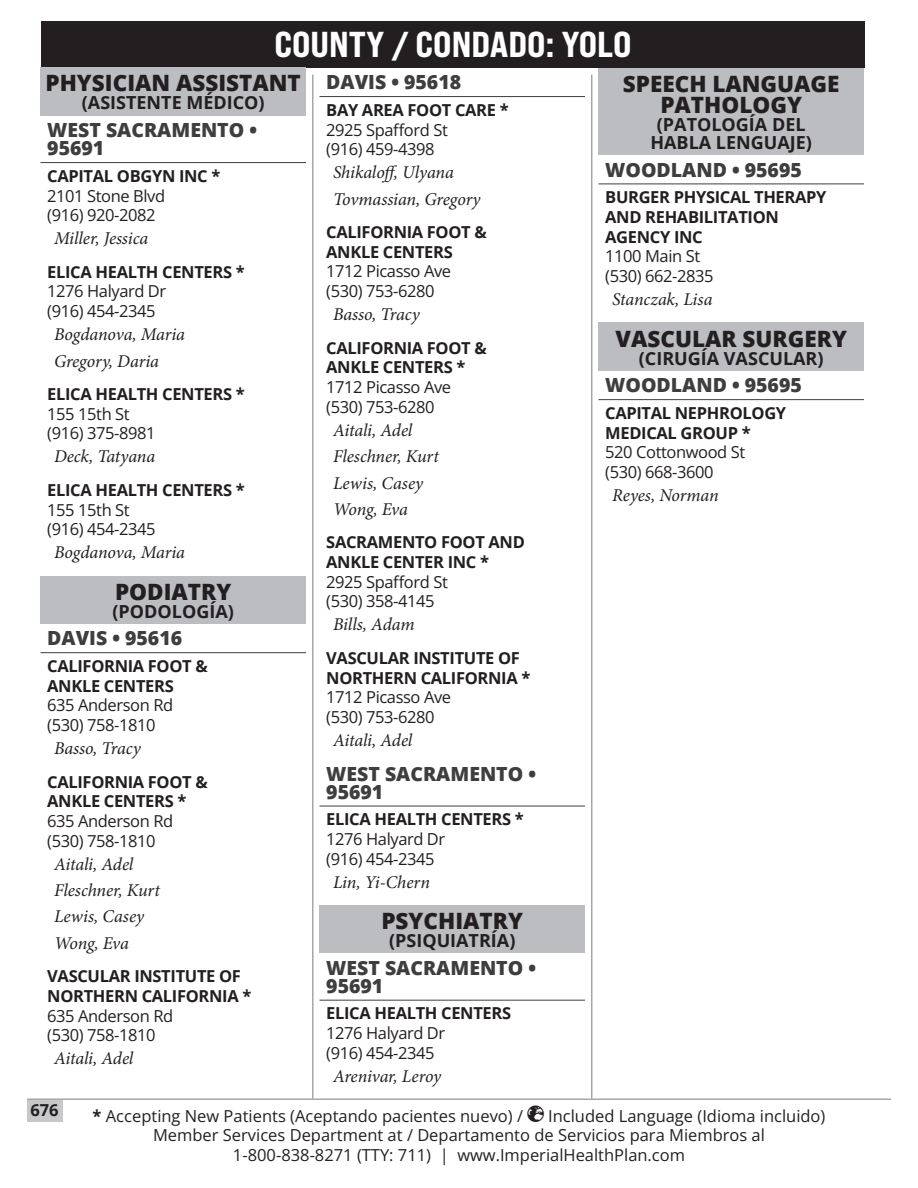
<style>
.page{position:relative;width:918px;height:1188px;background:#fff}
.page>*{position:absolute;margin:0;border:0;box-sizing:border-box;transform-origin:0 0}
.t1{font:36px "Bebas Neue Pro Exp Eb";color:#fff}
.Specialty{font:800 22.5px/21px "Open Sans";color:#231f20;text-align:center}
.City{font:800 19.5px/18px "Open Sans";color:#3e3e3f}
.Pro{font:italic 18px "Minion Pro";letter-spacing:-.005em;color:#231f20}
.Spanish{font:700 18px/18px "Open Sans";color:#231f20;text-align:center}
.Group{font:700 16.5px/19.8px "Open Sans";letter-spacing:-.02em;color:#231f20}
.Location{font:16.5px/19.8px "Open Sans";letter-spacing:-.025em;color:#231f20}
.Location-2{font:16.5px "Open Sans";color:#231f20}
.s1{font-weight:700}
</style>
<div class="page">
<div style="left:41px;top:21px;width:824px;height:46px;background:#231f20"></div>
<div style="left:27px;top:1100px;width:35px;height:21px;background:#c7c8ca"></div>
<hr style="left:27px;top:1098px;width:864px;height:2px;background:#231f20">
<hr style="left:312px;top:75px;width:2px;height:1023px;background:#231f20">
<hr style="left:591px;top:75px;width:1px;height:1023px;background:#231f20">
<div style="left:40px;top:68px;width:266px;height:31px;background:#bcbdc0"></div>
<div style="left:40px;top:89px;width:266px;height:26px;background:#bcbdc0"></div>
<hr style="left:40px;top:162px;width:266px;height:1px;background:#3e3e3f">
<div style="left:40px;top:576px;width:266px;height:31px;background:#bcbdc0"></div>
<div style="left:40px;top:597px;width:266px;height:27px;background:#bcbdc0"></div>
<hr style="left:40px;top:652px;width:266px;height:1px;background:#3e3e3f">
<hr style="left:320px;top:96px;width:265px;height:1px;background:#3e3e3f">
<hr style="left:320px;top:806px;width:265px;height:1px;background:#3e3e3f">
<div style="left:320px;top:905px;width:265px;height:32px;background:#bcbdc0"></div>
<div style="left:320px;top:927px;width:265px;height:26px;background:#bcbdc0"></div>
<hr style="left:320px;top:1000px;width:265px;height:1px;background:#3e3e3f">
<div style="left:598px;top:68px;width:266px;height:53px;background:#bcbdc0"></div>
<div style="left:598px;top:110px;width:266px;height:45px;background:#bcbdc0"></div>
<hr style="left:598px;top:184px;width:266px;height:1px;background:#3e3e3f">
<div style="left:598px;top:323px;width:266px;height:31px;background:#bcbdc0"></div>
<div style="left:598px;top:344px;width:266px;height:26px;background:#bcbdc0"></div>
<hr style="left:598px;top:399px;width:266px;height:1px;background:#3e3e3f">
<h1 class="t1" style="left:274px;top:22px;width:359px">COUNTY / CONDADO: YOLO</h1>
<h1 class="Specialty" style="left:46px;top:72px;width:257px">PHYSICIAN ASSISTANT</h1>
<p class="Spanish" style="left:82px;top:93px;width:184px">(ASISTENTE MÉDICO)</p>
<h4 class="City" style="left:47px;top:120px;width:211px">WEST SACRAMENTO •<br>95691</h4>
<p class="Group" style="left:47px;top:165px;width:175px">CAPITAL OBGYN INC *</p>
<p class="Location" style="left:47px;top:185px;width:119px">2101 Stone Blvd (916) 920-2082</p>
<p class="Pro" style="left:54px;top:226px;width:96px">Miller, Jessica</p>
<p class="Group" style="left:47px;top:261px;width:199px">ELICA HEALTH CENTERS *</p>
<p class="Location" style="left:47px;top:281px;width:121px">1276 Halyard Dr (916) 454-2345</p>
<p class="Pro" style="left:54px;top:322px;width:133px">Bogdanova, Maria</p>
<p class="Pro" style="left:54px;top:348px;width:107px">Gregory, Daria</p>
<p class="Group" style="left:47px;top:384px;width:199px">ELICA HEALTH CENTERS *</p>
<p class="Location" style="left:47px;top:403px;width:110px">155 15th St (916) 375-8981</p>
<p class="Pro" style="left:54px;top:444px;width:103px">Deck, Tatyana</p>
<p class="Group" style="left:47px;top:479px;width:199px">ELICA HEALTH CENTERS *</p>
<p class="Location" style="left:47px;top:499px;width:110px">155 15th St (916) 454-2345</p>
<p class="Pro" style="left:54px;top:540px;width:133px">Bogdanova, Maria</p>
<h1 class="Specialty" style="left:115px;top:580px;width:118px">PODIATRY</h1>
<p class="Spanish" style="left:113px;top:602px;width:123px">(PODOLOGÍA)</p>
<h4 class="City" style="left:47px;top:628px;width:136px">DAVIS • 95616</h4>
<p class="Group" style="left:47px;top:656px;width:162px">CALIFORNIA FOOT &amp;<br>ANKLE CENTERS</p>
<p class="Location" style="left:47px;top:695px;width:127px">635 Anderson Rd (530) 758-1810</p>
<p class="Pro" style="left:54px;top:736px;width:88px">Basso, Tracy</p>
<p class="Group" style="left:47px;top:771px;width:162px">CALIFORNIA FOOT &amp;<br>ANKLE CENTERS *</p>
<p class="Location" style="left:47px;top:811px;width:127px">635 Anderson Rd (530) 758-1810</p>
<p class="Pro" style="left:54px;top:852px;width:81px">Aitali, Adel</p>
<p class="Pro" style="left:54px;top:878px;width:107px">Fleschner, Kurt</p>
<p class="Pro" style="left:54px;top:904px;width:92px">Lewis, Casey</p>
<p class="Pro" style="left:54px;top:931px;width:77px">Wong, Eva</p>
<p class="Group" style="left:47px;top:966px;width:206px">VASCULAR INSTITUTE OF<br>NORTHERN CALIFORNIA *</p>
<p class="Location" style="left:47px;top:1005px;width:127px">635 Anderson Rd (530) 758-1810</p>
<p class="Pro" style="left:54px;top:1046px;width:81px">Aitali, Adel</p>
<h4 class="City" style="left:326px;top:72px;width:136px">DAVIS • 95618</h4>
<p class="Group" style="left:326px;top:99px;width:184px">BAY AREA FOOT CARE *</p>
<p class="Location" style="left:326px;top:119px;width:123px">2925 Spafford St (916) 459-4398</p>
<p class="Pro" style="left:333px;top:160px;width:122px">Shikaloff, Ulyana</p>
<p class="Pro" style="left:333px;top:187px;width:149px">Tovmassian, Gregory</p>
<p class="Group" style="left:326px;top:222px;width:162px">CALIFORNIA FOOT &amp;<br>ANKLE CENTERS</p>
<p class="Location" style="left:326px;top:261px;width:126px">1712 Picasso Ave (530) 753-6280</p>
<p class="Pro" style="left:333px;top:302px;width:88px">Basso, Tracy</p>
<p class="Group" style="left:326px;top:337px;width:162px">CALIFORNIA FOOT &amp;<br>ANKLE CENTERS *</p>
<p class="Location" style="left:326px;top:377px;width:126px">1712 Picasso Ave (530) 753-6280</p>
<p class="Pro" style="left:333px;top:418px;width:81px">Aitali, Adel</p>
<p class="Pro" style="left:333px;top:444px;width:107px">Fleschner, Kurt</p>
<p class="Pro" style="left:333px;top:470px;width:92px">Lewis, Casey</p>
<p class="Pro" style="left:333px;top:497px;width:77px">Wong, Eva</p>
<p class="Group" style="left:326px;top:532px;width:200px">SACRAMENTO FOOT AND<br>ANKLE CENTER INC *</p>
<p class="Location" style="left:326px;top:571px;width:123px">2925 Spafford St (530) 358-4145</p>
<p class="Pro" style="left:333px;top:612px;width:83px">Bills, Adam</p>
<p class="Group" style="left:326px;top:647px;width:206px">VASCULAR INSTITUTE OF<br>NORTHERN CALIFORNIA *</p>
<p class="Location" style="left:326px;top:687px;width:126px">1712 Picasso Ave (530) 753-6280</p>
<p class="Pro" style="left:333px;top:728px;width:81px">Aitali, Adel</p>
<h4 class="City" style="left:326px;top:764px;width:211px">WEST SACRAMENTO •<br>95691</h4>
<p class="Group" style="left:326px;top:809px;width:199px">ELICA HEALTH CENTERS *</p>
<p class="Location" style="left:326px;top:829px;width:121px">1276 Halyard Dr (916) 454-2345</p>
<p class="Pro" style="left:333px;top:870px;width:98px">Lin, Yi-Chern</p>
<h1 class="Specialty" style="left:381px;top:909px;width:143px">PSYCHIATRY</h1>
<p class="Spanish" style="left:389px;top:931px;width:128px">(PSIQUIATRÍA)</p>
<h4 class="City" style="left:326px;top:958px;width:211px">WEST SACRAMENTO •<br>95691</h4>
<p class="Group" style="left:326px;top:1003px;width:186px">ELICA HEALTH CENTERS</p>
<p class="Location" style="left:326px;top:1023px;width:121px">1276 Halyard Dr (916) 454-2345</p>
<p class="Pro" style="left:333px;top:1064px;width:110px">Arenivar, Leroy</p>
<h1 class="Specialty" style="left:623px;top:72px;width:218px">SPEECH LANGUAGE<br>PATHOLOGY</h1>
<p class="Spanish" style="left:650px;top:115px;width:163px">(PATOLOGÍA DEL<br>HABLA LENGUAJE)</p>
<h4 class="City" style="left:605px;top:159px;width:198px">WOODLAND • 95695</h4>
<p class="Group" style="left:605px;top:187px;width:223px">BURGER PHYSICAL THERAPY<br>AND REHABILITATION<br>AGENCY INC</p>
<p class="Location" style="left:605px;top:246px;width:110px">1100 Main St (530) 662-2835</p>
<p class="Pro" style="left:612px;top:287px;width:102px">Stanczak, Lisa</p>
<h1 class="Specialty" style="left:616px;top:327px;width:233px">VASCULAR SURGERY</h1>
<p class="Spanish" style="left:639px;top:349px;width:186px">(CIRUGÍA VASCULAR)</p>
<h4 class="City" style="left:605px;top:375px;width:198px">WOODLAND • 95695</h4>
<p class="Group" style="left:605px;top:402px;width:183px">CAPITAL NEPHROLOGY<br>MEDICAL GROUP *</p>
<p class="Location" style="left:605px;top:442px;width:142px">520 Cottonwood St (530) 668-3600</p>
<p class="Pro" style="left:612px;top:483px;width:108px">Reyes, Norman</p>
<p class="Group" style="left:30px;top:1100px;width:30px">676</p>
<p class="Location-2" style="left:93px;top:1104px;width:432px"><span class="s1">*</span> Accepting New Patients (Aceptando pacientes nuevo) /</p>
<p class="Location-2" style="left:548px;top:1104px;width:279px">Included Language (Idioma incluido)</p>
<p class="Location-2" style="left:153px;top:1124px;width:613px">Member Services Department at / Departamento de Servicios para Miembros al</p>
<p class="Location-2" style="left:233px;top:1143px;width:454px">1-800-838-8271 (TTY: 711) | www.ImperialHealthPlan.com</p>
</div>
